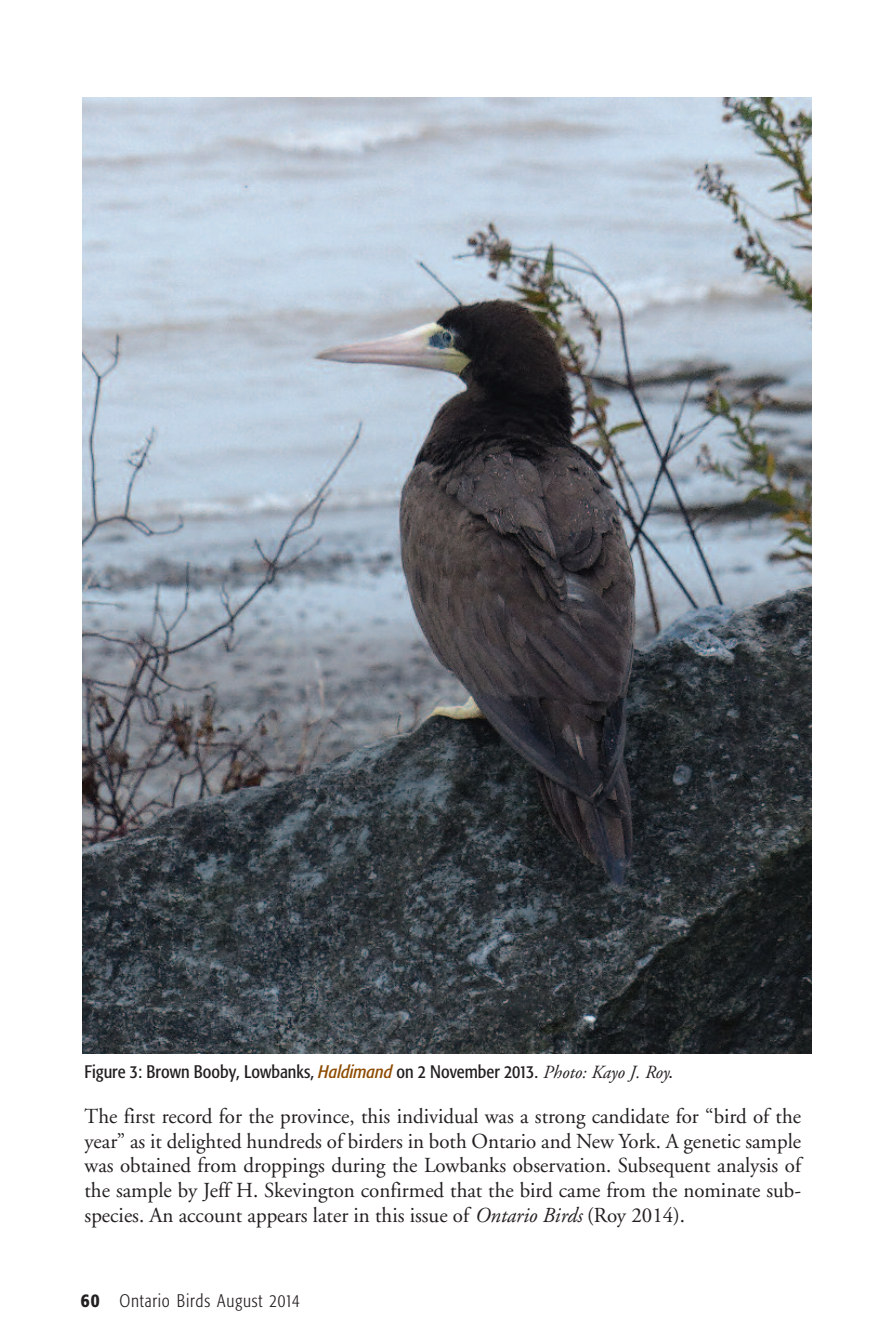
<style>
.page{position:relative;width:891px;height:1337px;background:#fff}
.page>*{position:absolute;margin:0;border:0;box-sizing:border-box;transform-origin:0 0}
.t1{font:21.38px/24.8px "Adobe Garamond";color:#231f20;text-align:justify}
.t2{font:condensed 18px "Formata";color:#231f20}
.t3{font:300 condensed 18px "Formata";letter-spacing:.045em;color:#231f20}
.s1{font-style:italic;color:#8e4b00}
.s2{font-family:"Adobe Garamond";font-style:italic;font-stretch:normal;font-size:18.45px}
.s3{font-style:italic}
.s4{font-weight:500;font-size:19.12px}
</style>
<div class="page">
<img style="left:82px;top:98px;width:729px;height:955px">
<p class="t2" style="left:85px;top:1064px;width:589px">Figure 3: Brown Booby, Lowbanks, <span class="s1">Haldimand</span> on 2 November 2013. <span class="s2">Photo: Kayo J. Roy</span>.</p>
<p class="t1" style="left:85px;top:1105px;width:718px">The first record for the province, this individual was a strong candidate for “bird of the year” as it delighted hundreds of birders in both Ontario and New York. A genetic sample was obtained from droppings during the Lowbanks observation. Subsequent analysis of the sample by Jeff H. Skevington confirmed that the bird came from the nominate sub&shy;species. An account appears later in this issue of <span class="s3">Ontario Birds</span> (Roy 2014).</p>
<p class="t3" style="left:81px;top:1293px;width:220px"><span class="s4">60</span> Ontario Birds August 2014</p>
</div>
